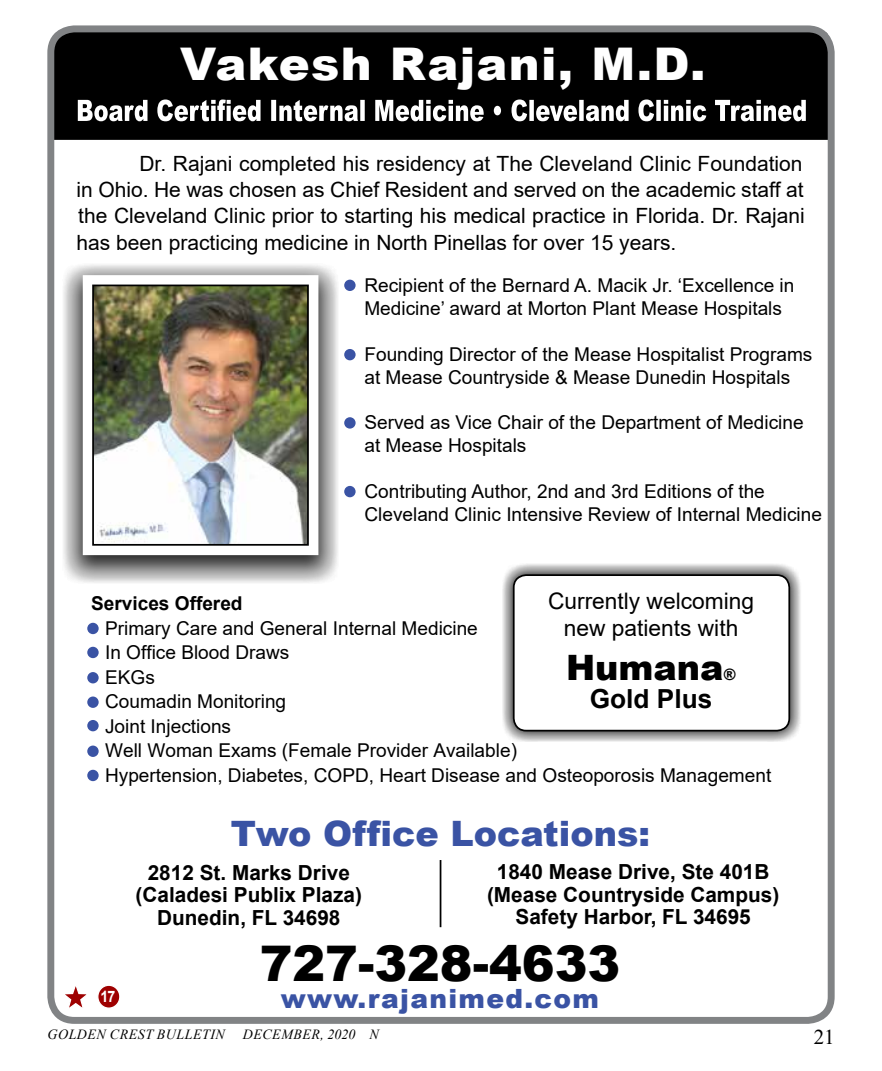
<style>
.page{position:relative;width:882px;height:1071px;background:#fff}
.page>*{position:absolute;margin:0;border:0;box-sizing:border-box;transform-origin:0 0}
.t1{font:900 49.18px "Arial";color:#000}
.t2{font:900 44.98px "Arial";letter-spacing:.03em;color:#fff}
.t3{font:900 35px "Arial";color:#3a53a4}
.t4{font:900 35px "Arial";color:#000}
.t5{font:900 26.6px "Arial";letter-spacing:.05em;color:#3a53a4}
.t6{font:700 26.25px "Arial";color:#000}
.t7{font:22.75px/27.3px "Arial";color:#000;text-align:center}
.t8{font:21px/26.2px "Arial";color:#000;text-align:justify}
.t9{font:21px "Times New Roman";color:#000}
.t10{font:700 20.82px/22.6px "Arial";color:#000;text-align:center}
.t11{font:19.07px/24.5px "Arial";color:#000}
.t12{font:700 19.07px "Arial";color:#000}
.t13{font:700 15.75px "Arial";color:#fff;scale:.9 1}
.t14{font:900 15.75px "Arial";color:#000}
.t15{font:italic 14px "Times New Roman";letter-spacing:.035em;color:#000}
</style>
<div class="page">
<div style="left:52px;top:129px;width:777px;height:11px;background:#000"></div>
<div style="left:54px;top:31px;width:775px;height:105px;background:#000;border-radius:6px"></div>
<div style="left:47px;top:25px;width:788px;height:999px;border:7px solid #818385;border-radius:24px"></div>
<svg style="left:60px;top:986px;width:27px;height:27px"></svg>
<svg style="left:78px;top:100px;width:728px;height:21px"></svg>
<svg style="left:63px;top:264px;width:275px;height:319px"></svg>
<img style="left:95px;top:288px;width:211px;height:255px">
<svg style="left:502px;top:564px;width:299px;height:178px"></svg>
<div style="left:514px;top:575px;width:275px;height:156px;background:#fff;border-radius:12px"></div>
<div style="left:513px;top:574px;width:277px;height:158px;border:2px solid #000;border-radius:12px"></div>
<hr style="left:440px;top:860px;width:1px;height:67px;background:#000">
<div style="left:92px;top:285px;width:217px;height:261px;border:2px solid #000"></div>
<div style="left:344px;top:280px;width:12px;height:11px;background:#3a53a4;border-radius:50%"></div>
<div style="left:344px;top:349px;width:12px;height:11px;background:#3a53a4;border-radius:50%"></div>
<div style="left:344px;top:417px;width:12px;height:12px;background:#3a53a4;border-radius:50%"></div>
<div style="left:344px;top:486px;width:12px;height:11px;background:#3a53a4;border-radius:50%"></div>
<div style="left:87px;top:623px;width:12px;height:11px;background:#3a53a4;border-radius:50%"></div>
<div style="left:87px;top:647px;width:12px;height:11px;background:#3a53a4;border-radius:50%"></div>
<div style="left:87px;top:672px;width:12px;height:11px;background:#3a53a4;border-radius:50%"></div>
<div style="left:87px;top:697px;width:12px;height:11px;background:#3a53a4;border-radius:50%"></div>
<div style="left:87px;top:720px;width:12px;height:11px;background:#3a53a4;border-radius:50%"></div>
<div style="left:87px;top:746px;width:12px;height:11px;background:#3a53a4;border-radius:50%"></div>
<div style="left:87px;top:770px;width:12px;height:11px;background:#3a53a4;border-radius:50%"></div>
<div style="left:98px;top:985px;width:22px;height:23px;background:#9e0000;border-radius:50%"></div>
<div style="left:97px;top:985px;width:24px;height:24px;border:1px solid #fff;border-radius:50%"></div>
<h2 class="t2" style="left:180px;top:32px;width:527px">Vakesh Rajani, M.D.</h2>
<p class="t8" style="left:76px;top:151px;width:730px;text-indent:63px">Dr. Rajani completed his residency at The Cleveland Clinic Foundation in Ohio. He was chosen as Chief Resident and served on the academic staff at the Cleveland Clinic prior to starting his medical practice in Florida. Dr. Rajani has been practicing medicine in North Pinellas for over 15 years.</p>
<p class="t11" style="left:364px;top:274px;width:432px;line-height:22.9px">Recipient of the Bernard A. Macik Jr. ‘Excellence in<br>Medicine’ award at Morton Plant Mease Hospitals</p>
<p class="t11" style="left:364px;top:343px;width:450px;line-height:22.9px">Founding Director of the Mease Hospitalist Programs at Mease Countryside &amp; Mease Dunedin Hospitals</p>
<p class="t11" style="left:364px;top:411px;width:441px;line-height:22.9px">Served as Vice Chair of the Department of Medicine at Mease Hospitals</p>
<p class="t11" style="left:364px;top:480px;width:459px;line-height:22.9px">Contributing Author, 2nd and 3rd Editions of the<br>Cleveland Clinic Intensive Review of Internal Medicine</p>
<p class="t7" style="left:548px;top:587px;width:208px">Currently welcoming new patients with</p>
<h3 class="t4" style="left:566px;top:642px;width:159px">Humana</h3>
<p class="t12" style="left:91px;top:590px;width:153px">Services Offered</p>
<p class="t11" style="left:105px;top:616px;width:668px">Primary Care and General Internal Medicine<br>In Office Blood Draws<br>EKGs<br>Coumadin Monitoring<br>Joint Injections<br>Well Woman Exams (Female Provider Available)<br>Hypertension, Diabetes, COPD, Heart Disease and Osteoporosis Management</p>
<p class="t14" style="left:724px;top:663px;width:14px">®</p>
<h3 class="t6" style="left:590px;top:680px;width:124px">Gold Plus</h3>
<p class="t13" style="left:100px;top:986px;width:18px">17</p>
<h3 class="t3" style="left:231px;top:808px;width:421px">Two Office Locations:</h3>
<p class="t10" style="left:136px;top:861px;width:228px">2812 St. Marks Drive (Caladesi Publix Plaza)<br>Dunedin, FL 34698</p>
<p class="t10" style="left:487px;top:861px;width:294px">1840 Mease Drive, Ste 401B (Mease Countryside Campus)<br>Safety Harbor, FL 34695</p>
<h1 class="t1" style="left:260px;top:928px;width:362px">727-328-4633</h1>
<h3 class="t5" style="left:281px;top:979px;width:320px">www.rajanimed.com</h3>
<p class="t15" style="left:47px;top:1024px;width:179px">GOLDEN CREST BULLETIN</p>
<p class="t15" style="left:243px;top:1024px;width:138px">DECEMBER, 2020 N</p>
<p class="t9" style="left:814px;top:1022px;width:22px">21</p>
</div>
